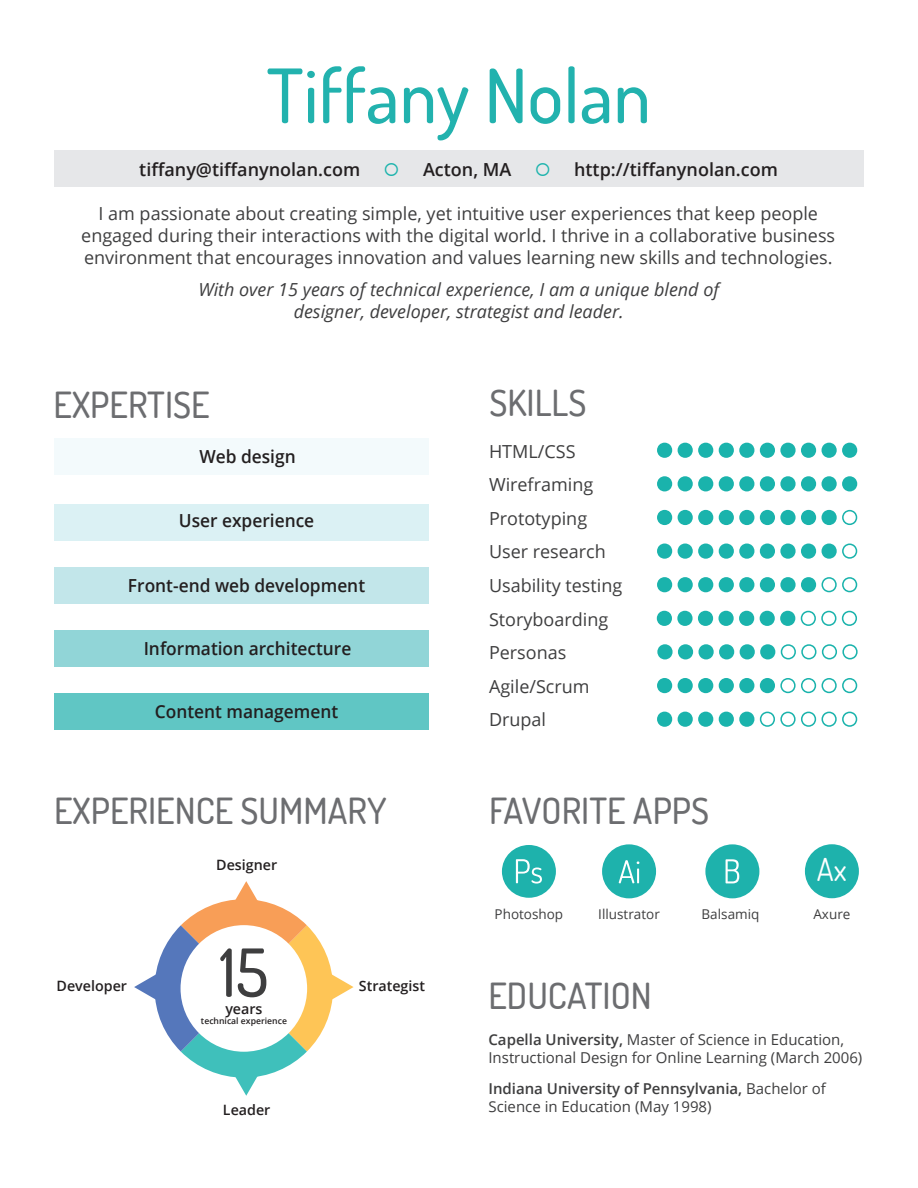
<style>
.page{position:relative;width:918px;height:1188px;background:#fff}
.page>*{position:absolute;margin:0;border:0;box-sizing:border-box;transform-origin:0 0}
.t1{font:500 75px "Dosis";color:#22b2ae}
.t2{font:500 66.3px "Dosis";color:#3e3e3f}
.t3{font:500 36px "Dosis";color:#6c6d70}
.t4{font:31.5px "Dosis";color:#fff}
.t5{font:18px/33.6px "Open Sans";color:#3e3e3f;text-align:center}
.t6{font:italic 18px/21.6px "Open Sans";color:#3e3e3f;text-align:center}
.t7{font:600 18px "Open Sans";color:#231f20;scale:.96 1}
.t8{font:600 18px "Open Sans";color:#231f20}
.t9{font:15px/18px "Open Sans";color:#3e3e3f}
.t10{font:600 14.25px "Open Sans";color:#231f20}
.t11{font:13.5px "Open Sans";color:#3e3e3f}
.t12{font:600 8.7px "Open Sans";color:#231f20}
.s1{color:#1ab3ac}
.s2{font-weight:600}
</style>
<div class="page">
<div style="left:54px;top:150px;width:809px;height:37px;background:#e6e7e9"></div>
<div style="left:54px;top:438px;width:374px;height:37px;background:#f3fafc"></div>
<div style="left:54px;top:693px;width:374px;height:36px;background:#60c6c4"></div>
<div style="left:54px;top:567px;width:374px;height:36px;background:#c2e6ea"></div>
<div style="left:54px;top:630px;width:374px;height:36px;background:#91d5d7"></div>
<div style="left:54px;top:504px;width:374px;height:37px;background:#dbf1f4"></div>
<svg style="left:134px;top:881px;width:220px;height:215px"></svg>
<svg style="left:657px;top:443px;width:15px;height:15px"></svg>
<svg style="left:678px;top:443px;width:35px;height:15px"></svg>
<svg style="left:719px;top:443px;width:35px;height:15px"></svg>
<svg style="left:760px;top:443px;width:56px;height:15px"></svg>
<svg style="left:822px;top:443px;width:35px;height:15px"></svg>
<svg style="left:657px;top:544px;width:15px;height:15px"></svg>
<svg style="left:678px;top:544px;width:35px;height:15px"></svg>
<svg style="left:719px;top:544px;width:35px;height:15px"></svg>
<svg style="left:760px;top:544px;width:56px;height:15px"></svg>
<svg style="left:822px;top:544px;width:35px;height:15px"></svg>
<svg style="left:657px;top:678px;width:15px;height:15px"></svg>
<svg style="left:678px;top:678px;width:35px;height:15px"></svg>
<svg style="left:719px;top:678px;width:35px;height:15px"></svg>
<svg style="left:760px;top:678px;width:56px;height:15px"></svg>
<svg style="left:822px;top:678px;width:35px;height:15px"></svg>
<svg style="left:657px;top:712px;width:15px;height:15px"></svg>
<svg style="left:678px;top:712px;width:35px;height:15px"></svg>
<svg style="left:719px;top:712px;width:35px;height:15px"></svg>
<svg style="left:760px;top:712px;width:56px;height:15px"></svg>
<svg style="left:822px;top:712px;width:35px;height:15px"></svg>
<svg style="left:657px;top:577px;width:15px;height:15px"></svg>
<svg style="left:678px;top:577px;width:35px;height:15px"></svg>
<svg style="left:719px;top:577px;width:35px;height:15px"></svg>
<svg style="left:760px;top:577px;width:56px;height:15px"></svg>
<svg style="left:822px;top:577px;width:35px;height:15px"></svg>
<div style="left:502px;top:845px;width:54px;height:53px;background:#1eb2ac;border-radius:50%"></div>
<svg style="left:516px;top:859px;width:26px;height:25px"></svg>
<div style="left:705px;top:844px;width:54px;height:54px;background:#1eb2ac;border-radius:50%"></div>
<svg style="left:726px;top:859px;width:13px;height:24px"></svg>
<div style="left:602px;top:844px;width:54px;height:54px;background:#1eb2ac;border-radius:50%"></div>
<svg style="left:619px;top:860px;width:20px;height:23px"></svg>
<div style="left:805px;top:844px;width:54px;height:54px;background:#1eb2ac;border-radius:50%"></div>
<svg style="left:657px;top:644px;width:36px;height:15px"></svg>
<svg style="left:699px;top:644px;width:35px;height:15px"></svg>
<svg style="left:740px;top:644px;width:35px;height:15px"></svg>
<svg style="left:781px;top:644px;width:35px;height:15px"></svg>
<svg style="left:822px;top:644px;width:36px;height:15px"></svg>
<svg style="left:657px;top:476px;width:15px;height:15px"></svg>
<svg style="left:678px;top:476px;width:35px;height:15px"></svg>
<svg style="left:719px;top:476px;width:35px;height:15px"></svg>
<svg style="left:760px;top:476px;width:56px;height:15px"></svg>
<svg style="left:822px;top:476px;width:35px;height:15px"></svg>
<svg style="left:657px;top:510px;width:15px;height:15px"></svg>
<svg style="left:678px;top:510px;width:35px;height:15px"></svg>
<svg style="left:719px;top:510px;width:35px;height:15px"></svg>
<svg style="left:760px;top:510px;width:56px;height:15px"></svg>
<svg style="left:822px;top:510px;width:35px;height:15px"></svg>
<svg style="left:657px;top:611px;width:97px;height:15px"></svg>
<svg style="left:760px;top:611px;width:35px;height:15px"></svg>
<svg style="left:801px;top:611px;width:35px;height:15px"></svg>
<svg style="left:842px;top:611px;width:15px;height:15px"></svg>
<div style="left:429px;top:0;width:60px;height:1188px;background:#fff"></div>
<h1 class="t1" style="left:267px;top:47px;width:386px">Tiffany Nolan</h1>
<p class="t8" style="left:139px;top:157px;width:222px">tiffany@tiffanynolan.com</p>
<p class="t8" style="left:384px;top:157px;width:129px"><span class="s1">○</span> Acton, MA</p>
<p class="t8" style="left:535px;top:157px;width:245px"><span class="s1">○</span> http://tiffanynolan.com</p>
<p class="t5" style="left:81px;top:203px;width:755px;line-height:21.6px">I am passionate about creating simple, yet intuitive user experiences that keep people engaged during their interactions with the digital world. I thrive in a collaborative business environment that encourages innovation and values learning new skills and technologies.</p>
<p class="t6" style="left:198px;top:278px;width:522px">With over 15 years of technical experience, I am a unique blend of designer, developer, strategist and leader.</p>
<h3 class="t3" style="left:54px;top:381px;width:158px">EXPERTISE</h3>
<p class="t7" style="left:199px;top:444px;width:102px">Web design</p>
<p class="t7" style="left:179px;top:508px;width:143px">User experience</p>
<p class="t7" style="left:128px;top:573px;width:249px">Front-end web development</p>
<p class="t7" style="left:144px;top:636px;width:218px">Information architecture</p>
<p class="t7" style="left:155px;top:699px;width:193px">Content management</p>
<h3 class="t3" style="left:54px;top:787px;width:334px">EXPERIENCE SUMMARY</h3>
<p class="t10" style="left:216px;top:855px;width:63px">Designer</p>
<h2 class="t2" style="left:220px;top:929px;width:50px">15</h2>
<p class="t10" style="left:225px;top:999px;width:39px">years</p>
<p class="t12" style="left:201px;top:1015px;width:88px">technical experience</p>
<p class="t10" style="left:57px;top:976px;width:72px">Developer</p>
<p class="t10" style="left:359px;top:976px;width:68px">Strategist</p>
<p class="t10" style="left:223px;top:1100px;width:49px">Leader</p>
<h3 class="t3" style="left:490px;top:379px;width:99px">SKILLS</h3>
<p class="t5" style="left:489px;top:434px;width:135px;text-align:left">HTML/CSS<br>Wireframing<br>Prototyping<br>User research<br>Usability testing<br>Storyboarding<br>Personas<br>Agile/Scrum<br>Drupal</p>
<h3 class="t3" style="left:489px;top:787px;width:222px">FAVORITE APPS</h3>
<p class="t11" style="left:495px;top:905px;width:70px">Photoshop</p>
<p class="t11" style="left:598px;top:905px;width:63px">Illustrator</p>
<p class="t11" style="left:702px;top:905px;width:59px">Balsamiq</p>
<h3 class="t3" style="left:488px;top:972px;width:165px">EDUCATION</h3>
<h3 class="t4" style="left:817px;top:849px;width:31px">Ax</h3>
<p class="t11" style="left:813px;top:905px;width:38px">Axure</p>
<p class="t9" style="left:488px;top:1030px;width:375px"><span class="s2">Capella University,</span> Master of Science in Education,<br>Instructional Design for Online Learning (March 2006)</p>
<p class="t9" style="left:488px;top:1079px;width:339px"><span class="s2">Indiana University of Pennsylvania,</span> Bachelor of<br>Science in Education (May 1998)</p>
</div>
